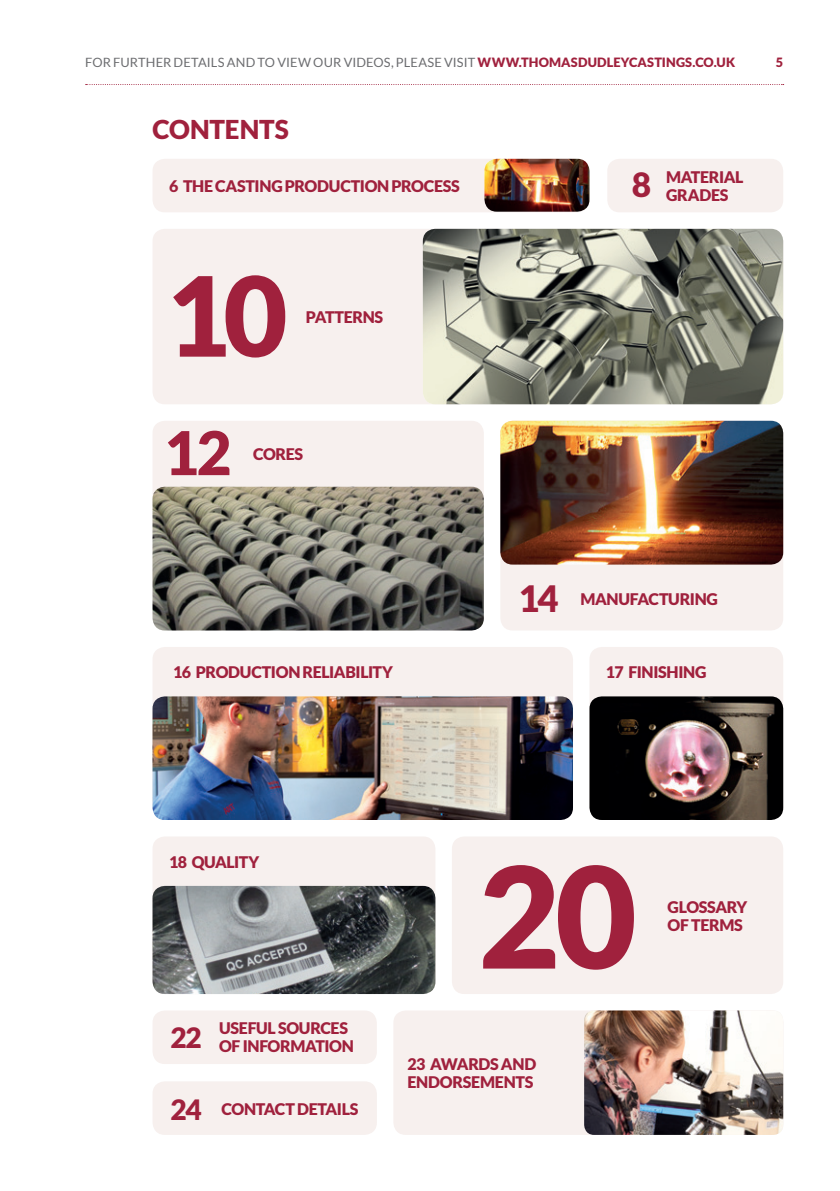
<style>
.page{position:relative;width:840px;height:1191px;background:#fff}
.page>*{position:absolute;margin:0;border:0;box-sizing:border-box;transform-origin:0 0}
.t1{font:900 140.4px "Lato";color:#a0213d}
.t2{font:900 110.4px "Lato";color:#a0213d}
.t3{font:900 60.4px "Lato";color:#a0213d}
.t4{font:900 36.4px "Lato";color:#a0213d}
.t5{font:900 33.4px "Lato";color:#a0213d}
.t6{font:900 28px "Lato";color:#a0213d}
.t7{font:900 26px "Lato";letter-spacing:-.01em;color:#a0213d}
.t8{font:900 16px/18px "Lato";letter-spacing:-.02em;color:#a0213d}
.t9{font:12.8px "Lato";letter-spacing:.01em;color:#6c6d70}
.t10{font:900 12.8px "Lato";color:#a0213d}
.s1{font-weight:900;color:#a0213d}
</style>
<div class="page">
<svg style="left:86px;top:84px;width:697px;height:1px"></svg>
<div style="left:152px;top:229px;width:630px;height:175px;background:#f7f0ee;border-radius:12px"></div>
<div style="left:152px;top:421px;width:331px;height:209px;background:#f7f0ee;border-radius:12px"></div>
<div style="left:607px;top:159px;width:175px;height:53px;background:#f7f0ee;border-radius:12px"></div>
<div style="left:152px;top:1010px;width:224px;height:54px;background:#f7f0ee;border-radius:12px"></div>
<div style="left:393px;top:1010px;width:389px;height:124px;background:#f7f0ee;border-radius:12px"></div>
<div style="left:152px;top:159px;width:437px;height:53px;background:#f7f0ee;border-radius:12px"></div>
<div style="left:152px;top:1081px;width:224px;height:53px;background:#f7f0ee;border-radius:12px"></div>
<div style="left:500px;top:421px;width:282px;height:209px;background:#f7f0ee;border-radius:12px"></div>
<img style="left:500px;top:421px;width:282px;height:143px">
<div style="left:589px;top:647px;width:193px;height:173px;background:#f7f0ee;border-radius:12px"></div>
<img style="left:589px;top:696px;width:193px;height:124px">
<div style="left:152px;top:836px;width:283px;height:158px;background:#f7f0ee;border-radius:12px"></div>
<img style="left:152px;top:886px;width:283px;height:108px">
<div style="left:152px;top:647px;width:420px;height:173px;background:#f7f0ee;border-radius:12px"></div>
<img style="left:152px;top:696px;width:420px;height:124px">
<div style="left:451px;top:836px;width:331px;height:158px;background:#f7f0ee;border-radius:12px"></div>
<img style="left:422px;top:229px;width:360px;height:175px">
<img style="left:484px;top:159px;width:105px;height:53px">
<img style="left:152px;top:487px;width:331px;height:143px">
<img style="left:584px;top:1010px;width:198px;height:124px">
<p class="t9" style="left:85px;top:55px;width:651px">FOR FURTHER DETAILS AND TO VIEW OUR VIDEOS, PLEASE VISIT <span class="s1">WWW.THOMASDUDLEYCASTINGS.CO.UK</span></p>
<p class="t10" style="left:775px;top:55px;width:9px">5</p>
<h3 class="t7" style="left:152px;top:114px;width:138px">CONTENTS</h3>
<p class="t8" style="left:169px;top:177px;width:292px">6 THE CASTING PRODUCTION PROCESS</p>
<h2 class="t2" style="left:166px;top:251px;width:123px">10</h2>
<p class="t8" style="left:305px;top:308px;width:79px">PATTERNS</p>
<h3 class="t3" style="left:164px;top:417px;width:69px">12</h3>
<p class="t8" style="left:253px;top:445px;width:52px">CORES</p>
<p class="t8" style="left:173px;top:663px;width:221px">16 PRODUCTION RELIABILITY</p>
<h3 class="t5" style="left:631px;top:165px;width:21px">8</h3>
<p class="t8" style="left:665px;top:167px;width:79px">MATERIAL<br>GRADES</p>
<h3 class="t4" style="left:518px;top:577px;width:42px">14</h3>
<p class="t8" style="left:580px;top:589px;width:139px">MANUFACTURING</p>
<p class="t8" style="left:605px;top:663px;width:102px">17 FINISHING</p>
<p class="t8" style="left:169px;top:852px;width:92px">18 QUALITY</p>
<h3 class="t6" style="left:170px;top:1021px;width:33px">22</h3>
<p class="t8" style="left:219px;top:1019px;width:136px">USEFUL SOURCES<br>OF INFORMATION</p>
<h1 class="t1" style="left:478px;top:835px;width:160px">20</h1>
<p class="t8" style="left:667px;top:897px;width:81px">GLOSSARY</p>
<p class="t8" style="left:667px;top:915px;width:77px">OF TERMS</p>
<h3 class="t6" style="left:170px;top:1093px;width:32px">24</h3>
<p class="t8" style="left:221px;top:1099px;width:138px">CONTACT DETAILS</p>
<p class="t8" style="left:407px;top:1055px;width:130px">23 AWARDS AND<br>ENDORSEMENTS</p>
</div>
